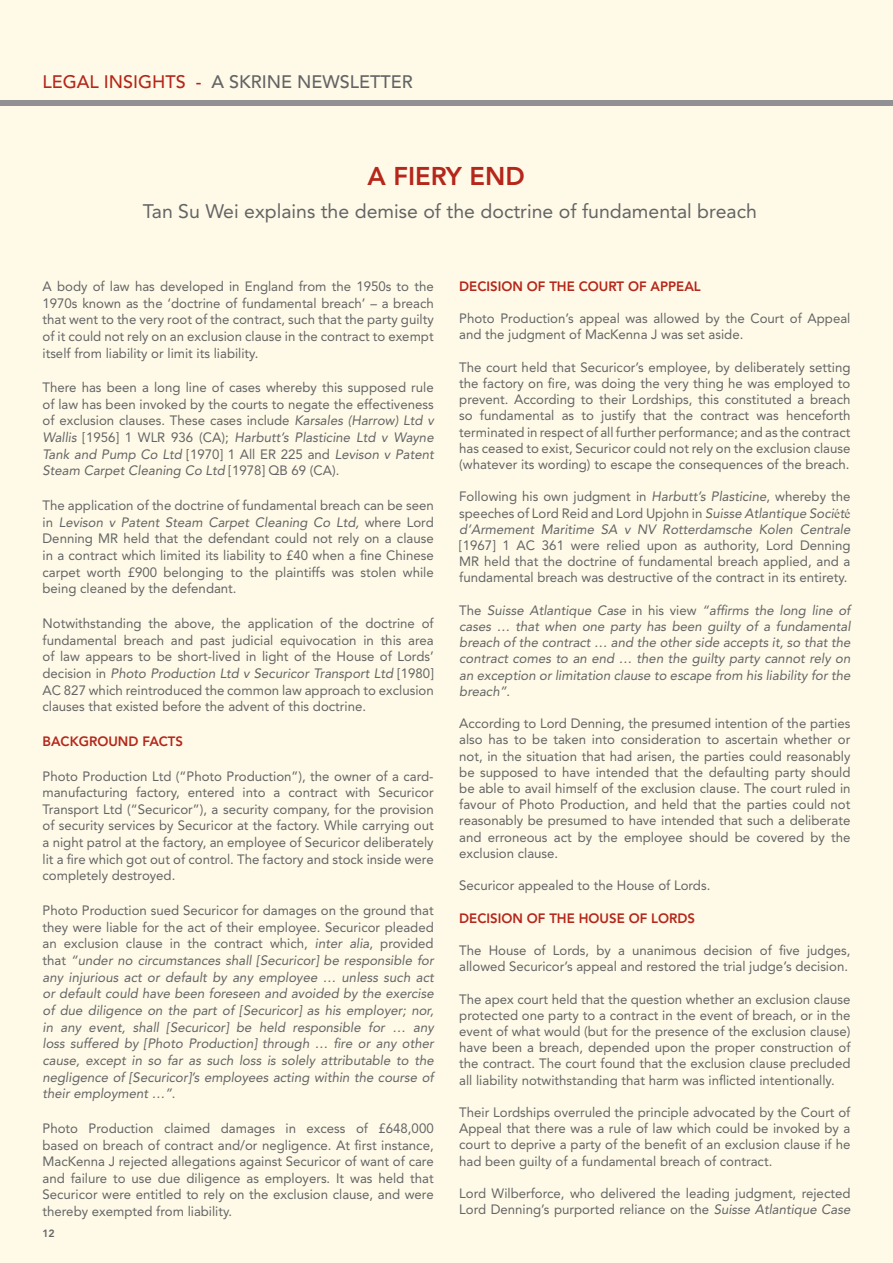
<style>
.page{position:relative;width:893px;height:1263px;background:#fffae7}
.page>*{position:absolute;margin:0;border:0;box-sizing:border-box;transform-origin:0 0}
.t1{font:800 25.5px "Avenir";color:#b5261b}
.t2{font:19.5px "Avenir";color:#636466}
.t3{font:500 18px "Avenir";color:#636466}
.t4{font:13.5px/16.6px "Avenir";color:#636466;text-align:justify}
.t5{font:italic 13.5px/16.6px "Avenir";color:#636466;text-align:justify}
.t6{font:800 13.5px "Avenir";color:#b5261b}
.t7{font:800 10.5px "Avenir";color:#636466}
.s1{color:#b5261b}
.s2{font-style:italic}
.s3{font-style:normal}
.s4{font-family:"Times New Roman";font-style:normal}
</style>
<div class="page">
<div style="left:0;top:101px;width:893px;height:5px;background:#919195"></div>
<h3 class="t3" style="left:43px;top:71px;width:372px"><span class="s1">LEGAL INSIGHTS -</span> A SKRINE NEWSLETTER</h3>
<h1 class="t1" style="left:367px;top:161px;width:159px">A FIERY END</h1>
<h2 class="t2" style="left:143px;top:200px;width:616px">Tan Su Wei explains the demise of the doctrine of fundamental breach</h2>
<p class="t4" style="left:43px;top:278px;width:393px">A body of law has developed in England from the 1950s to the 1970s known as the ‘doctrine of fundamental breach’ – a breach that went to the very root of the contract, such that the party guilty of it could not rely on an exclusion clause in the contract to exempt itself from liability or limit its liability.</p>
<p class="t4" style="left:43px;top:379px;width:393px">There has been a long line of cases whereby this supposed rule of law has been invoked by the courts to negate the effectiveness of exclusion clauses. These cases include <span class="s2">Karsales (Harrow) Ltd v Wallis</span> [1956] 1 WLR 936 (CA); <span class="s2">Harbutt’s Plasticine Ltd v Wayne Tank and Pump Co Ltd</span> [1970] 1 All ER 225 and <span class="s2">Levison v Patent Steam Carpet Cleaning Co Ltd</span> [1978] QB 69 (CA).</p>
<p class="t4" style="left:43px;top:497px;width:393px">The application of the doctrine of fundamental breach can be seen in <span class="s2">Levison v Patent Steam Carpet Cleaning Co Ltd,</span> where Lord Denning MR held that the defendant could not rely on a clause in a contract which limited its liability to £40 when a fine Chinese carpet worth £900 belonging to the plaintiffs was stolen while being cleaned by the defendant.</p>
<p class="t4" style="left:43px;top:615px;width:393px">Notwithstanding the above, the application of the doctrine of fundamental breach and past judicial equivocation in this area of law appears to be short-lived in light of the House of Lords’ decision in <span class="s2">Photo Production Ltd v Securicor Transport Ltd</span> [1980] AC 827 which reintroduced the common law approach to exclusion clauses that existed before the advent of this doctrine.</p>
<p class="t6" style="left:43px;top:733px;width:142px">BACKGROUND FACTS</p>
<p class="t4" style="left:43px;top:767px;width:393px">Photo Production Ltd (“Photo Production”), the owner of a card&shy;manufacturing factory, entered into a contract with Securicor Transport Ltd (“Securicor”), a security company, for the provision of security services by Securicor at the factory. While carrying out a night patrol at the factory, an employee of Securicor deliberately lit a fire which got out of control. The factory and stock inside were completely destroyed.</p>
<p class="t5" style="left:43px;top:902px;width:393px"><span class="s3">Photo Production sued Securicor for damages on the ground that they were liable for the act of their employee. Securicor pleaded an exclusion clause in the contract which,</span> inter alia<span class="s3">, provided that</span> “under no circumstances shall [Securicor] be responsible for any injurious act or default by any employee … unless such act or default could have been foreseen and avoided by the exercise of due diligence on the part of [Securicor] as his employer; nor, in any event, shall [Securicor] be held responsible for … any loss suffered by [Photo Production] through … fire or any other cause, except in so far as such loss is solely attributable to the negligence of [Securicor]’s employees acting within the course of their employment …”<span class="s3">.</span></p>
<p class="t4" style="left:43px;top:1120px;width:393px">Photo Production claimed damages in excess of £648,000 based on breach of contract and/or negligence. At first instance, MacKenna J rejected allegations against Securicor of want of care and failure to use due diligence as employers. It was held that Securicor were entitled to rely on the exclusion clause, and were thereby exempted from liability.</p>
<p class="t7" style="left:42px;top:1227px;width:14px">12</p>
<p class="t6" style="left:459px;top:278px;width:243px">DECISION OF THE COURT OF APPEAL</p>
<p class="t4" style="left:459px;top:310px;width:393px;line-height:16.2px">Photo Production’s appeal was allowed by the Court of Appeal and the judgment of MacKenna J was set aside.</p>
<p class="t4" style="left:459px;top:359px;width:393px;line-height:16.2px">The court held that Securicor’s employee, by deliberately setting the factory on fire, was doing the very thing he was employed to prevent. According to their Lordships, this constituted a breach so fundamental as to justify that the contract was henceforth terminated in respect of all further performance; and as the contract has ceased to exist, Securicor could not rely on the exclusion clause (whatever its wording) to escape the consequences of the breach.</p>
<p class="t5" style="left:459px;top:489px;width:393px;line-height:16.2px"><span class="s3">Following his own judgment in</span> Harbutt’s Plasticine<span class="s3">, whereby the speeches of Lord Reid and Lord Upjohn in</span> Suisse Atlantique Soci<span class="s4">é</span>t<span class="s4">é </span>d’Armement Maritime SA v NV Rotterdamsche Kolen Centrale</p>
<p class="t4" style="left:459px;top:537px;width:393px;line-height:16.2px">[1967] 1 AC 361 were relied upon as authority, Lord Denning MR held that the doctrine of fundamental breach applied, and a fundamental breach was destructive of the contract in its entirety.</p>
<p class="t5" style="left:459px;top:602px;width:393px;line-height:16.2px"><span class="s3">The</span> Suisse Atlantique Case <span class="s3">in his view</span> “affirms the long line of cases … that when one party has been guilty of a fundamental breach of the contract … and the other side accepts it, so that the contract comes to an end … then the guilty party cannot rely on an exception or limitation clause to escape from his liability for the breach”<span class="s3">.</span></p>
<p class="t4" style="left:459px;top:715px;width:393px;line-height:16.2px">According to Lord Denning, the presumed intention of the parties also has to be taken into consideration to ascertain whether or not, in the situation that had arisen, the parties could reasonably be supposed to have intended that the defaulting party should be able to avail himself of the exclusion clause. The court ruled in favour of Photo Production, and held that the parties could not reasonably be presumed to have intended that such a deliberate and erroneous act by the employee should be covered by the exclusion clause.</p>
<p class="t4" style="left:459px;top:877px;width:253px">Securicor appealed to the House of Lords.</p>
<p class="t6" style="left:459px;top:910px;width:237px">DECISION OF THE HOUSE OF LORDS</p>
<p class="t4" style="left:459px;top:942px;width:393px;line-height:16.2px">The House of Lords, by a unanimous decision of five judges, allowed Securicor’s appeal and restored the trial judge’s decision.</p>
<p class="t4" style="left:459px;top:991px;width:393px;line-height:16.2px">The apex court held that the question whether an exclusion clause protected one party to a contract in the event of breach, or in the event of what would (but for the presence of the exclusion clause) have been a breach, depended upon the proper construction of the contract. The court found that the exclusion clause precluded all liability notwithstanding that harm was inflicted intentionally.</p>
<p class="t4" style="left:459px;top:1104px;width:393px;line-height:16.2px">Their Lordships overruled the principle advocated by the Court of Appeal that there was a rule of law which could be invoked by a court to deprive a party of the benefit of an exclusion clause if he had been guilty of a fundamental breach of contract.</p>
<p class="t4" style="left:459px;top:1185px;width:393px;line-height:16.2px">Lord Wilberforce, who delivered the leading judgment, rejected<br>Lord Denning’s purported reliance on the <span class="s2">Suisse Atlantique Case</span></p>
</div>
